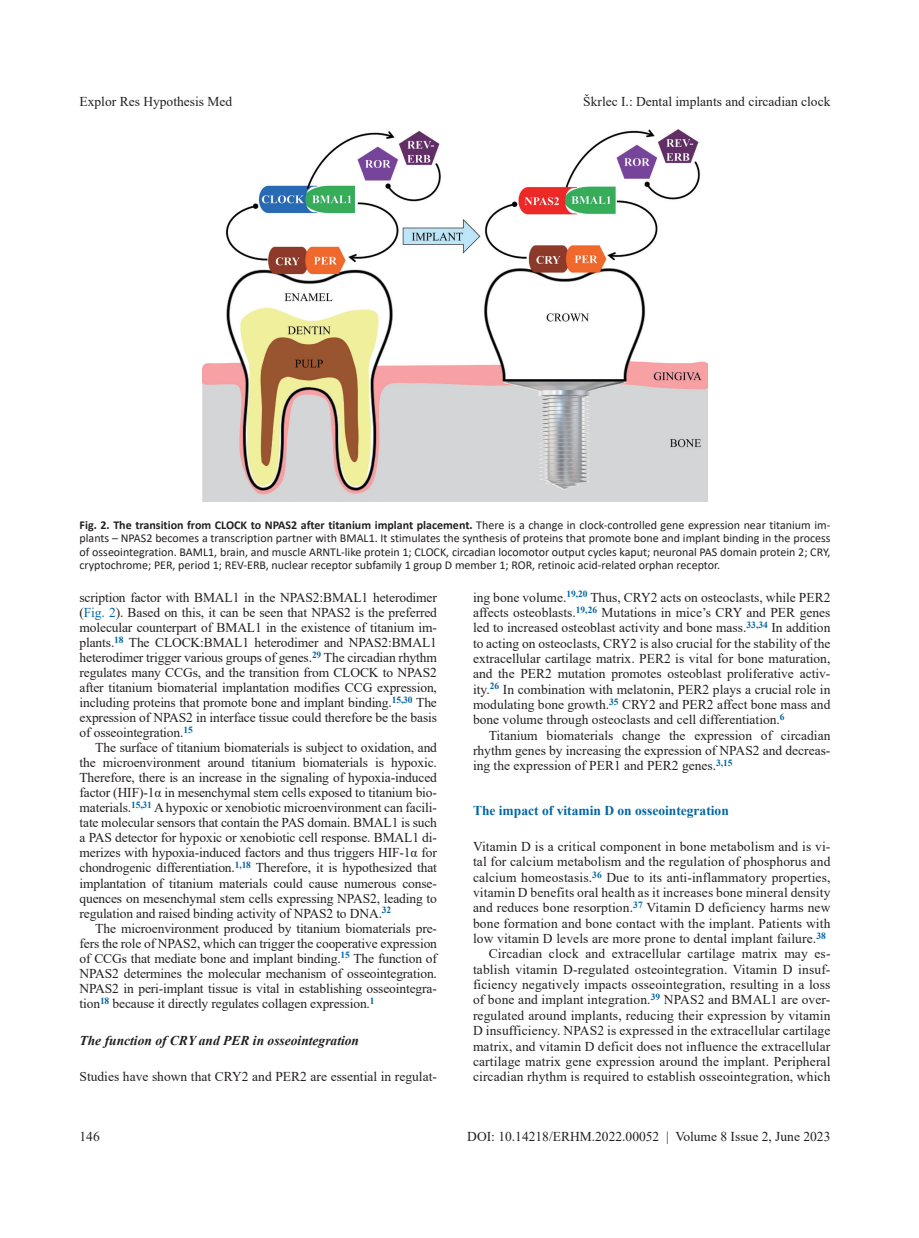
<style>
.page{position:relative;width:919px;height:1238px;background:#fff}
.page>*{position:absolute;margin:0;border:0;box-sizing:border-box;transform-origin:0 0}
.t1{font:13.5px/15px "Times New Roman";letter-spacing:.01em;color:#231f20;text-align:justify}
.t2{font:italic 700 13.5px "Times New Roman";color:#231f20}
.t3{font:700 13.5px "Times New Roman";color:#0065a4}
.t4{font:12px/13.5px "Calibri";color:#231f20;text-align:justify}
.s1{font-weight:700}
.s2{color:#0065a4}
</style>
<div class="page">
<img style="left:203px;top:129px;width:504px;height:372px">
<p class="t1" style="left:79px;top:93px;width:154px">Explor Res Hypothesis Med</p>
<p class="t1" style="left:583px;top:93px;width:249px">Škrlec I.: Dental implants and circadian clock</p>
<p class="t4" style="left:80px;top:517px;width:752px"><span class="s1">Fig. 2. The transition from CLOCK to NPAS2 after titanium implant placement.</span> There is a change in clock-controlled gene expression near titanium im&shy;plants – NPAS2 becomes a transcription partner with BMAL1. It stimulates the synthesis of proteins that promote bone and implant binding in the process of osseointegration. BAML1, brain, and muscle ARNTL-like protein 1; CLOCK, circadian locomotor output cycles kaput; neuronal PAS domain protein 2; CRY, cryptochrome; PER, period 1; REV-ERB, nuclear receptor subfamily 1 group D member 1; ROR, retinoic acid-related orphan receptor.</p>
<p class="t1" style="left:79px;top:589px;width:359px">scription factor with BMAL1 in the NPAS2:BMAL1 heterodimer (<span class="s2">Fig. 2</span>). Based on this, it can be seen that NPAS2 is the preferred molecular counterpart of BMAL1 in the existence of titanium im&shy;plants.<sup>18</sup> The CLOCK:BMAL1 heterodimer and NPAS2:BMAL1 heterodimer trigger various groups of genes.<sup>29</sup> The circadian rhythm regulates many CCGs, and the transition from CLOCK to NPAS2 after titanium biomaterial implantation modifies CCG expression, including proteins that promote bone and implant binding.<sup>15,30</sup> The expression of NPAS2 in interface tissue could therefore be the basis of osseointegration.<sup>15</sup></p>
<p class="t1" style="left:79px;top:739px;width:359px;text-indent:16px">The surface of titanium biomaterials is subject to oxidation, and the microenvironment around titanium biomaterials is hypoxic.<br>Therefore, there is an increase in the signaling of hypoxia-induced factor (HIF)-1α in mesenchymal stem cells exposed to titanium bio&shy;materials.<sup>15,31</sup> A hypoxic or xenobiotic microenvironment can facili&shy;tate molecular sensors that contain the PAS domain. BMAL1 is such a PAS detector for hypoxic or xenobiotic cell response. BMAL1 di&shy;merizes with hypoxia-induced factors and thus triggers HIF-1α for chondrogenic differentiation.<sup>1,18</sup> Therefore, it is hypothesized that implantation of titanium materials could cause numerous conse&shy;quences on mesenchymal stem cells expressing NPAS2, leading to regulation and raised binding activity of NPAS2 to DNA.<sup>32</sup></p>
<p class="t1" style="left:79px;top:920px;width:359px;text-indent:16px">The microenvironment produced by titanium biomaterials pre&shy;fers the role of NPAS2, which can trigger the cooperative expression of CCGs that mediate bone and implant binding.<sup>15</sup> The function of NPAS2 determines the molecular mechanism of osseointegration.<br>NPAS2 in peri-implant tissue is vital in establishing osseointegra&shy;tion<sup>18</sup> because it directly regulates collagen expression.<sup>1</sup></p>
<p class="t2" style="left:80px;top:1031px;width:281px">The function of CRY and PER in osseointegration</p>
<p class="t1" style="left:80px;top:1068px;width:359px">Studies have shown that CRY2 and PER2 are essential in regulat-</p>
<p class="t1" style="left:473px;top:589px;width:359px">ing bone volume.<sup>19,20</sup> Thus, CRY2 acts on osteoclasts, while PER2 affects osteoblasts.<sup>19,26</sup> Mutations in mice’s CRY and PER genes led to increased osteoblast activity and bone mass.<sup>33,34</sup> In addition to acting on osteoclasts, CRY2 is also crucial for the stability of the extracellular cartilage matrix. PER2 is vital for bone maturation, and the PER2 mutation promotes osteoblast proliferative activ&shy;ity.<sup>26</sup> In combination with melatonin, PER2 plays a crucial role in modulating bone growth.<sup>35</sup> CRY2 and PER2 affect bone mass and bone volume through osteoclasts and cell differentiation.<sup>6</sup></p>
<p class="t1" style="left:473px;top:727px;width:359px;text-indent:16px">Titanium biomaterials change the expression of circadian rhythm genes by increasing the expression of NPAS2 and decreas&shy;ing the expression of PER1 and PER2 genes.<sup>3,15</sup></p>
<p class="t3" style="left:473px;top:800px;width:257px">The impact of vitamin D on osseointegration</p>
<p class="t1" style="left:473px;top:838px;width:359px">Vitamin D is a critical component in bone metabolism and is vi-</p>
<p class="t1" style="left:473px;top:854px;width:359px">tal for calcium metabolism and the regulation of phosphorus and</p>
<p class="t1" style="left:473px;top:869px;width:359px">calcium homeostasis.<sup>36</sup> Due to its anti-inflammatory properties,</p>
<p class="t1" style="left:473px;top:884px;width:359px">vitamin D benefits oral health as it increases bone mineral density</p>
<p class="t1" style="left:473px;top:899px;width:359px">and reduces bone resorption.<sup>37</sup> Vitamin D deficiency harms new</p>
<p class="t1" style="left:473px;top:915px;width:359px">bone formation and bone contact with the implant. Patients with</p>
<p class="t1" style="left:473px;top:930px;width:354px">low vitamin D levels are more prone to dental implant failure.<sup>38</sup></p>
<p class="t1" style="left:488px;top:945px;width:343px">Circadian clock and extracellular cartilage matrix may es-</p>
<p class="t1" style="left:473px;top:961px;width:359px">tablish vitamin D-regulated osteointegration. Vitamin D insuf-</p>
<p class="t1" style="left:473px;top:976px;width:359px">ficiency negatively impacts osseointegration, resulting in a loss</p>
<p class="t1" style="left:473px;top:991px;width:359px">of bone and implant integration.<sup>39</sup> NPAS2 and BMAL1 are over-</p>
<p class="t1" style="left:473px;top:1007px;width:359px">regulated around implants, reducing their expression by vitamin</p>
<p class="t1" style="left:473px;top:1022px;width:359px">D insufficiency. NPAS2 is expressed in the extracellular cartilage</p>
<p class="t1" style="left:473px;top:1037px;width:359px">matrix, and vitamin D deficit does not influence the extracellular</p>
<p class="t1" style="left:473px;top:1053px;width:359px">cartilage matrix gene expression around the implant. Peripheral</p>
<p class="t1" style="left:473px;top:1068px;width:359px">circadian rhythm is required to establish osseointegration, which</p>
<p class="t1" style="left:79px;top:1128px;width:22px">146</p>
<p class="t1" style="left:467px;top:1128px;width:364px">DOI: 10.14218/ERHM.2022.00052 | Volume 8 Issue 2, June 2023</p>
</div>
